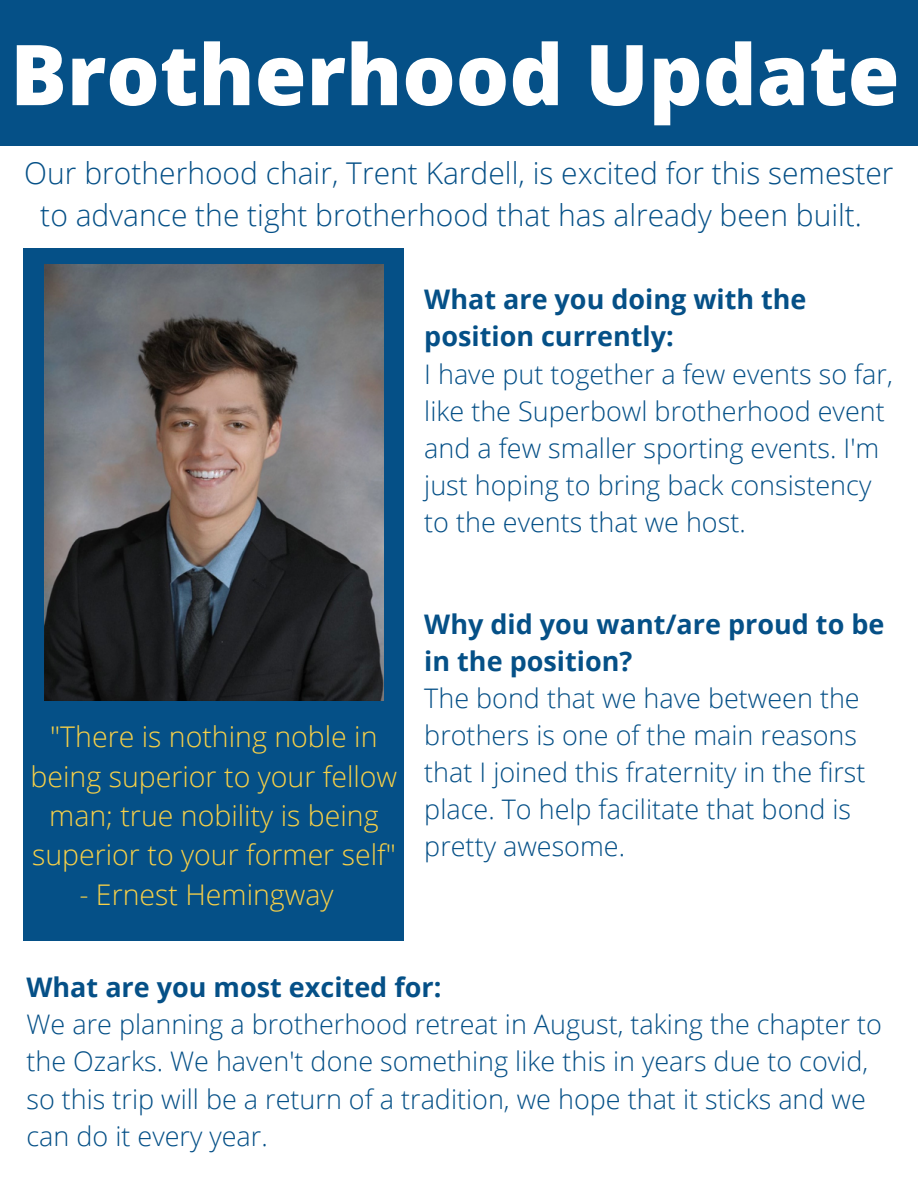
<style>
.page{position:relative;width:918px;height:1188px;background:#fff}
.page>*{position:absolute;margin:0;border:0;box-sizing:border-box;transform-origin:0 0}
.t1{font:800 84px "Open Sans";color:#fff}
.t2{font:300 30px/41.7px "Open Sans";color:#055087;text-align:center}
.t3{font:300 28.5px/39.3px "Open Sans";color:#f7d048;text-align:center}
.t4{font:300 27px/37.2px "Open Sans";color:#055087}
.t5{font:700 27px/37.2px "Open Sans";color:#055087}
</style>
<div class="page">
<div style="left:0;top:0;width:918px;height:145px;background:#055087"></div>
<div style="left:24px;top:248px;width:380px;height:693px;background:#055087"></div>
<img style="left:44px;top:264px;width:339px;height:437px">
<h1 class="t1" style="left:10px;top:15px;width:891px">Brotherhood Update</h1>
<p class="t2" style="left:24px;top:151px;width:871px">Our brotherhood chair, Trent Kardell, is excited for this semester to advance the tight brotherhood that has already been built.</p>
<p class="t5" style="left:424px;top:280px;width:384px">What are you doing with the position currently:</p>
<p class="t4" style="left:424px;top:355px;width:470px">I have put together a few events so far, like the Superbowl brotherhood event and a few smaller sporting events. I'm just hoping to bring back consistency to the events that we host.</p>
<p class="t3" style="left:31px;top:716px;width:368px">"There is nothing noble in being superior to your fellow man; true nobility is being superior to your former self"</p>
<p class="t3" style="left:79px;top:874px;width:256px">- Ernest Hemingway</p>
<p class="t5" style="left:424px;top:605px;width:462px">Why did you want/are proud to be in the position?</p>
<p class="t4" style="left:424px;top:679px;width:443px">The bond that we have between the brothers is one of the main reasons that I joined this fraternity in the first place. To help facilitate that bond is pretty awesome.</p>
<p class="t5" style="left:27px;top:968px;width:416px">What are you most excited for:</p>
<p class="t4" style="left:27px;top:1005px;width:857px">We are planning a brotherhood retreat in August, taking the chapter to the Ozarks. We haven't done something like this in years due to covid, so this trip will be a return of a tradition, we hope that it sticks and we can do it every year.</p>
</div>
